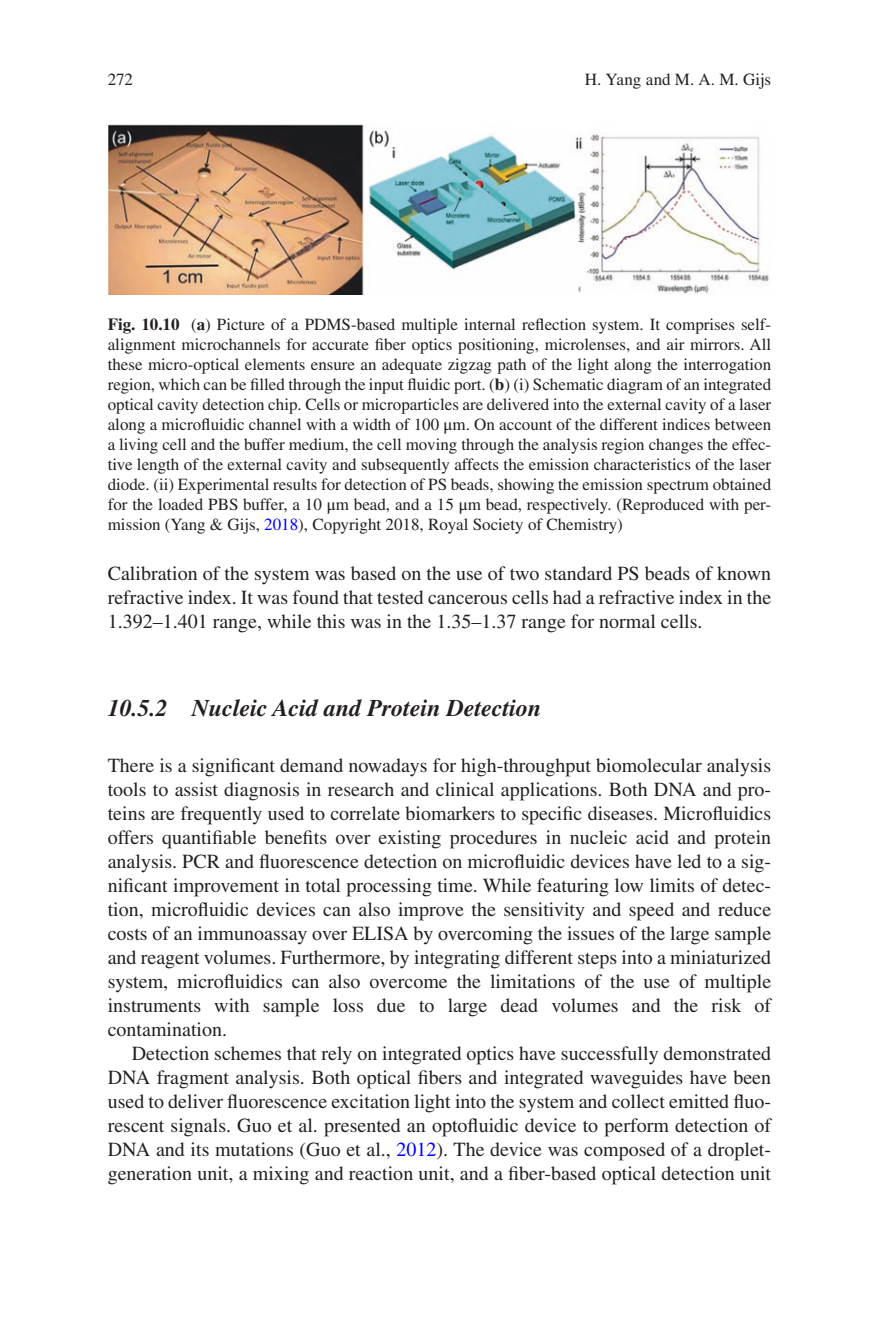
<style>
.page{position:relative;width:879px;height:1333px;background:#fff}
.page>*{position:absolute;margin:0;border:0;box-sizing:border-box;transform-origin:0 0}
.t1{font:italic 700 24px "Times LT Std";color:#231f20}
.t2{font:20px/24px "Times LT Std";color:#231f20;text-align:justify}
.t3{font:17px/20px "Times LT Std";color:#231f20;text-align:justify}
.t4{font:17px "Times LT Std Roman 2";color:#231f20}
.s1{font-weight:700}
.s2{font-family:"STIX General"}
.s3{color:#00f}
</style>
<div class="page">
<img style="left:108px;top:124px;width:661px;height:170px">
<p class="t3" style="left:108px;top:69px;width:27px">272</p>
<p class="t4" style="left:585px;top:70px;width:188px">H. Yang and M. A. M. Gijs</p>
<p class="t3" style="left:108px;top:314px;width:665px"><span class="s1">Fig. 10.10</span> (<span class="s1">a</span>) Picture of a PDMS-based multiple internal reflection system. It comprises self&shy;alignment microchannels for accurate fiber optics positioning, microlenses, and air mirrors. All these micro-optical elements ensure an adequate zigzag path of the light along the interrogation region, which can be filled through the input fluidic port. (<span class="s1">b</span>) (i) Schematic diagram of an integrated optical cavity detection chip. Cells or microparticles are delivered into the external cavity of a laser along a microfluidic channel with a width of 100 <span class="s2">μ</span>m. On account of the different indices between a living cell and the buffer medium, the cell moving through the analysis region changes the effec&shy;tive length of the external cavity and subsequently affects the emission characteristics of the laser diode. (ii) Experimental results for detection of PS beads, showing the emission spectrum obtained for the loaded PBS buffer, a 10 <span class="s2">μ</span>m bead, and a 15 <span class="s2">μ</span>m bead, respectively. (Reproduced with per&shy;mission (Yang &amp; Gijs, <span class="s3">2018</span>), Copyright 2018, Royal Society of Chemistry)</p>
<p class="t2" style="left:108px;top:561px;width:665px">Calibration of the system was based on the use of two standard PS beads of known refractive index. It was found that tested cancerous cells had a refractive index in the 1.392–1.401 range, while this was in the 1.35–1.37 range for normal cells.</p>
<p class="t1" style="left:108px;top:694px;width:435px">10.5.2 Nucleic Acid and Protein Detection</p>
<p class="t2" style="left:108px;top:753px;width:665px">There is a significant demand nowadays for high-throughput biomolecular analysis tools to assist diagnosis in research and clinical applications. Both DNA and pro&shy;teins are frequently used to correlate biomarkers to specific diseases. Microfluidics offers quantifiable benefits over existing procedures in nucleic acid and protein analysis. PCR and fluorescence detection on microfluidic devices have led to a sig&shy;nificant improvement in total processing time. While featuring low limits of detec&shy;tion, microfluidic devices can also improve the sensitivity and speed and reduce costs of an immunoassay over ELISA by overcoming the issues of the large sample and reagent volumes. Furthermore, by integrating different steps into a miniaturized system, microfluidics can also overcome the limitations of the use of multiple instruments with sample loss due to large dead volumes and the risk of contamination.</p>
<p class="t2" style="left:108px;top:1041px;width:665px;text-indent:24px">Detection schemes that rely on integrated optics have successfully demonstrated DNA fragment analysis. Both optical fibers and integrated waveguides have been used to deliver fluorescence excitation light into the system and collect emitted fluo&shy;rescent signals. Guo et al. presented an optofluidic device to perform detection of DNA and its mutations (Guo et al., <span class="s3">2012</span>). The device was composed of a droplet&shy;generation unit, a mixing and reaction unit, and a fiber-based optical detection unit</p>
</div>
